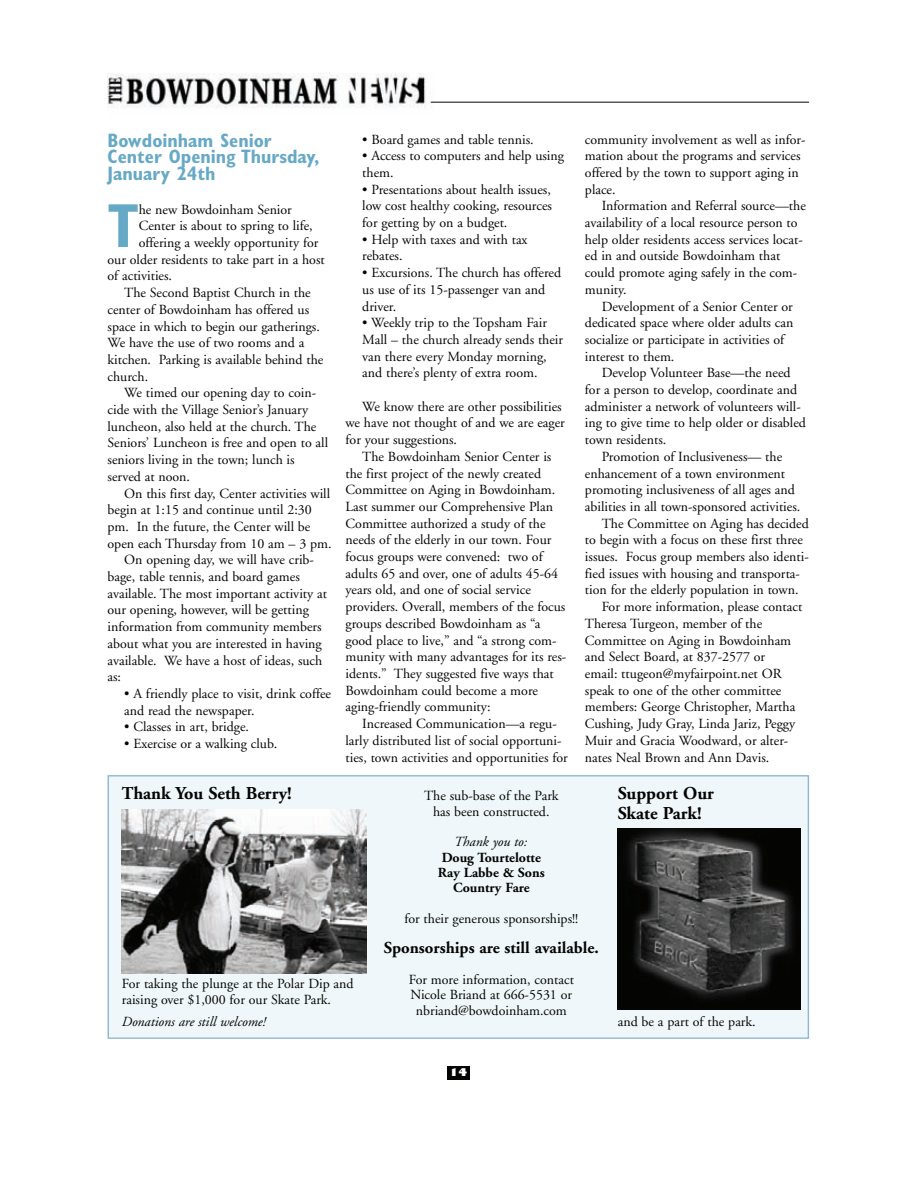
<style>
.page{position:relative;width:918px;height:1188px;background:#fff}
.page>*{position:absolute;margin:0;border:0;box-sizing:border-box;transform-origin:0 0}
.t1{font:700 condensed 62.4px "Gill Sans";color:#66a9c6}
.t2{font:700 condensed 19.5px/16.6px "Gill Sans";color:#66a9c6}
.t3{font:700 18.15px/19.5px "Adobe Garamond";color:#040503}
.t4{font:700 16.65px "Adobe Garamond";color:#040503}
.t5{font:13.95px/16.6px "Adobe Garamond";color:#040503}
.t6{font:700 13.95px/15.3px "Adobe Garamond";color:#040503;text-align:center}
.t7{font:italic 13.95px "Adobe Garamond";color:#040503}
.t8{font:800 10.5px "Gill Sans";color:#fff}
</style>
<div class="page">
<div style="left:447px;top:1066px;width:23px;height:13px;background:#040503"></div>
<img style="left:108px;top:74px;width:326px;height:34px">
<hr style="left:431px;top:102px;width:378px;height:1px;background:#040503">
<div style="left:109px;top:777px;width:699px;height:260px;background:#f0f7fa"></div>
<div style="left:108px;top:775px;width:701px;height:264px;border:1px solid #8bb7d1"></div>
<img style="left:122px;top:809px;width:244px;height:165px">
<img style="left:618px;top:829px;width:182px;height:180px">
<h2 class="t2" style="left:108px;top:134px;width:213px">Bowdoinham Senior<br>Center Opening Thursday,<br>January 24th</h2>
<h1 class="t1" style="left:108px;top:204px;width:33px">T</h1>
<p class="t5" style="left:139px;top:202px;width:155px">he new Bowdoinham Senior</p>
<p class="t5" style="left:139px;top:219px;width:176px">Center is about to spring to life,</p>
<p class="t5" style="left:139px;top:236px;width:181px">offering a weekly opportunity for</p>
<p class="t5" style="left:108px;top:252px;width:219px">our older residents to take part in a host</p>
<p class="t5" style="left:108px;top:269px;width:66px">of activities.</p>
<p class="t5" style="left:124px;top:286px;width:188px">The Second Baptist Church in the</p>
<p class="t5" style="left:108px;top:302px;width:203px">center of Bowdoinham has offered us</p>
<p class="t5" style="left:108px;top:319px;width:214px">space in which to begin our gatherings.</p>
<p class="t5" style="left:108px;top:336px;width:198px">We have the use of two rooms and a</p>
<p class="t5" style="left:108px;top:352px;width:217px">kitchen. Parking is available behind the</p>
<p class="t5" style="left:108px;top:369px;width:42px">church.</p>
<p class="t5" style="left:124px;top:386px;width:193px">We timed our opening day to coin-</p>
<p class="t5" style="left:108px;top:403px;width:202px">cide with the Village Senior’s January</p>
<p class="t5" style="left:108px;top:419px;width:210px">luncheon, also held at the church. The</p>
<p class="t5" style="left:108px;top:436px;width:222px">Seniors’ Luncheon is free and open to all</p>
<p class="t5" style="left:108px;top:453px;width:189px">seniors living in the town; lunch is</p>
<p class="t5" style="left:108px;top:469px;width:84px">served at noon.</p>
<p class="t5" style="left:124px;top:486px;width:207px">On this first day, Center activities will</p>
<p class="t5" style="left:108px;top:503px;width:206px">begin at 1:15 and continue until 2:30</p>
<p class="t5" style="left:108px;top:519px;width:204px">pm. In the future, the Center will be</p>
<p class="t5" style="left:108px;top:536px;width:226px">open each Thursday from 10 am – 3 pm.</p>
<p class="t5" style="left:124px;top:553px;width:191px">On opening day, we will have crib-</p>
<p class="t5" style="left:108px;top:570px;width:194px">bage, table tennis, and board games</p>
<p class="t5" style="left:108px;top:586px;width:221px">available. The most important activity at</p>
<p class="t5" style="left:108px;top:603px;width:203px">our opening, however, will be getting</p>
<p class="t5" style="left:108px;top:620px;width:216px">information from community members</p>
<p class="t5" style="left:108px;top:636px;width:216px">about what you are interested in having</p>
<p class="t5" style="left:108px;top:653px;width:216px">available. We have a host of ideas, such</p>
<p class="t5" style="left:108px;top:670px;width:15px">as:</p>
<p class="t5" style="left:124px;top:687px;width:208px">• A friendly place to visit, drink coffee and read the newspaper.</p>
<p class="t5" style="left:124px;top:720px;width:126px">• Classes in art, bridge.</p>
<p class="t5" style="left:124px;top:737px;width:155px">• Exercise or a walking club.</p>
<p class="t5" style="left:362px;top:132px;width:173px">• Board games and table tennis.</p>
<p class="t5" style="left:362px;top:149px;width:203px">• Access to computers and help using them.</p>
<p class="t5" style="left:362px;top:182px;width:191px;text-align:justify">• Presentations about health issues, low cost healthy cooking, resources for getting by on a budget.</p>
<p class="t5" style="left:362px;top:232px;width:167px">• Help with taxes and with tax rebates.</p>
<p class="t5" style="left:362px;top:266px;width:200px">• Excursions. The church has offered us use of its 15-passenger van and driver.</p>
<p class="t5" style="left:362px;top:316px;width:202px">• Weekly trip to the Topsham Fair Mall – the church already sends their van there every Monday morning, and there’s plenty of extra room.</p>
<p class="t5" style="left:346px;top:399px;width:221px;text-indent:17px">We know there are other possibilities we have not thought of and we are eager for your suggestions.</p>
<p class="t5" style="left:346px;top:449px;width:222px;text-indent:17px">The Bowdoinham Senior Center is the first project of the newly created Committee on Aging in Bowdoinham.<br>Last summer our Comprehensive Plan Committee authorized a study of the needs of the elderly in our town. Four focus groups were convened: two of adults 65 and over, one of adults 45-64 years old, and one of social service providers. Overall, members of the focus groups described Bowdoinham as “a good place to live,” and “a strong com&shy;munity with many advantages for its res&shy;idents.” They suggested five ways that Bowdoinham could become a more aging-friendly community:</p>
<p class="t5" style="left:346px;top:717px;width:224px;text-align:center">Increased Communication—a regu-<br>larly distributed list of social opportuni&shy;ties, town activities and opportunities for</p>
<p class="t5" style="left:585px;top:132px;width:222px">community involvement as well as infor&shy;mation about the programs and services offered by the town to support aging in place.</p>
<p class="t5" style="left:585px;top:199px;width:222px;text-indent:17px">Information and Referral source—the availability of a local resource person to help older residents access services locat&shy;ed in and outside Bowdoinham that could promote aging safely in the com&shy;munity.</p>
<p class="t5" style="left:585px;top:299px;width:210px;text-indent:17px">Development of a Senior Center or dedicated space where older adults can socialize or participate in activities of interest to them.</p>
<p class="t5" style="left:602px;top:366px;width:190px">Develop Volunteer Base—the need</p>
<p class="t5" style="left:585px;top:383px;width:214px">for a person to develop, coordinate and</p>
<p class="t5" style="left:585px;top:399px;width:217px">administer a network of volunteers will-</p>
<p class="t5" style="left:585px;top:416px;width:223px">ing to give time to help older or disabled</p>
<p class="t5" style="left:585px;top:433px;width:83px">town residents.</p>
<p class="t5" style="left:602px;top:449px;width:182px">Promotion of Inclusiveness— the</p>
<p class="t5" style="left:585px;top:466px;width:202px">enhancement of a town environment</p>
<p class="t5" style="left:585px;top:483px;width:212px">promoting inclusiveness of all ages and</p>
<p class="t5" style="left:585px;top:500px;width:217px">abilities in all town-sponsored activities.</p>
<p class="t5" style="left:602px;top:516px;width:209px">The Committee on Aging has decided</p>
<p class="t5" style="left:585px;top:533px;width:219px">to begin with a focus on these first three</p>
<p class="t5" style="left:585px;top:550px;width:225px">issues. Focus group members also identi-</p>
<p class="t5" style="left:585px;top:566px;width:217px">fied issues with housing and transporta-</p>
<p class="t5" style="left:585px;top:583px;width:215px">tion for the elderly population in town.</p>
<p class="t5" style="left:602px;top:600px;width:202px">For more information, please contact</p>
<p class="t5" style="left:585px;top:616px;width:179px">Theresa Turgeon, member of the</p>
<p class="t5" style="left:585px;top:633px;width:208px">Committee on Aging in Bowdoinham</p>
<p class="t5" style="left:585px;top:650px;width:182px">and Select Board, at 837-2577 or</p>
<p class="t5" style="left:585px;top:667px;width:198px">email: ttugeon@myfairpoint.net OR</p>
<p class="t5" style="left:585px;top:683px;width:198px">speak to one of the other committee</p>
<p class="t5" style="left:585px;top:700px;width:212px">members: George Christopher, Martha</p>
<p class="t5" style="left:585px;top:717px;width:212px">Cushing, Judy Gray, Linda Jariz, Peggy</p>
<p class="t5" style="left:585px;top:733px;width:205px">Muir and Gracia Woodward, or alter-</p>
<p class="t5" style="left:585px;top:750px;width:186px">nates Neal Brown and Ann Davis.</p>
<h3 class="t3" style="left:122px;top:786px;width:172px">Thank You Seth Berry!</h3>
<p class="t5" style="left:122px;top:978px;width:233px;line-height:15.3px">For taking the plunge at the Polar Dip and raising over $1,000 for our Skate Park.</p>
<p class="t7" style="left:122px;top:1016px;width:145px">Donations are still welcome!</p>
<p class="t5" style="left:424px;top:790px;width:136px;line-height:15.3px;text-align:center">The sub-base of the Park has been constructed.</p>
<p class="t7" style="left:454px;top:836px;width:75px">Thank you to:</p>
<p class="t6" style="left:438px;top:851px;width:108px">Doug Tourtelotte<br>Ray Labbe &amp; Sons<br>Country Fare</p>
<p class="t5" style="left:404px;top:911px;width:175px">for their generous sponsorships!!</p>
<p class="t4" style="left:384px;top:941px;width:216px">Sponsorships are still available.</p>
<p class="t5" style="left:409px;top:973px;width:167px;line-height:15.3px;text-align:center">For more information, contact<br>Nicole Briand at 666-5531 or nbriand@bowdoinham.com</p>
<p class="t8" style="left:450px;top:1068px;width:19px">14</p>
<h3 class="t3" style="left:618px;top:786px;width:98px">Support Our<br>Skate Park!</h3>
<p class="t5" style="left:618px;top:1014px;width:139px">and be a part of the park.</p>
</div>
